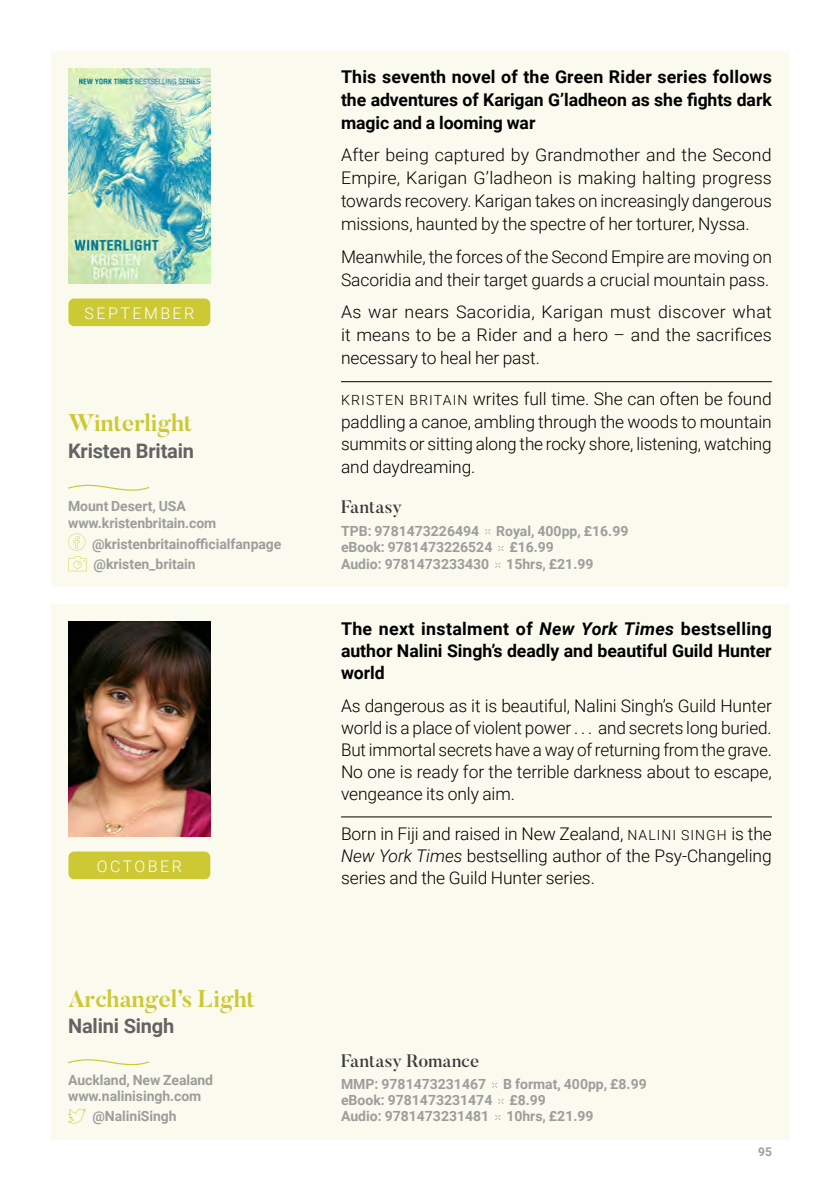
<style>
.page{position:relative;width:840px;height:1191px;background:#fff}
.page>*{position:absolute;margin:0;border:0;box-sizing:border-box;transform-origin:0 0}
.t1{font:700 24px "Butler";letter-spacing:-.005em;color:#cdc935}
.t2{font:700 20px "Roboto";letter-spacing:-.01em;color:#646363}
.t3{font:500 18px "Butler";color:#3c3c3b}
.t4{font:700 17.6px/22.8px "Roboto";letter-spacing:-.005em;color:#000;text-align:justify}
.t5{font:300 17.4px/22.8px "Roboto";letter-spacing:-.005em;color:#000;text-align:justify}
.t6{font:300 16px "Roboto";letter-spacing:.155em;color:#fff}
.t7{font:700 14px/16px "Roboto";color:#9d9d9c}
.t8{font:700 12px "Roboto";color:#9d9d9c}
.s1{font-size:14px}
.s2{font-style:italic}
</style>
<div class="page">
<div style="left:51px;top:51px;width:737px;height:536px;background:#fafaee"></div>
<svg style="left:68px;top:484px;width:81px;height:7px"></svg>
<svg style="left:68px;top:533px;width:17px;height:17px"></svg>
<svg style="left:68px;top:556px;width:19px;height:15px"></svg>
<hr style="left:341px;top:381px;width:430px;height:1px;background:#000">
<svg style="left:485px;top:529px;width:5px;height:5px"></svg>
<svg style="left:498px;top:546px;width:5px;height:5px"></svg>
<svg style="left:495px;top:562px;width:5px;height:6px"></svg>
<div style="left:68px;top:298px;width:142px;height:28px;background:#cdc935;border-radius:6px"></div>
<img style="left:68px;top:68px;width:142px;height:215px">
<div style="left:51px;top:604px;width:737px;height:536px;background:#fafaee"></div>
<svg style="left:68px;top:1059px;width:81px;height:6px"></svg>
<svg style="left:68px;top:1108px;width:18px;height:15px"></svg>
<hr style="left:341px;top:816px;width:430px;height:1px;background:#000">
<svg style="left:492px;top:1082px;width:5px;height:5px"></svg>
<svg style="left:498px;top:1098px;width:5px;height:6px"></svg>
<svg style="left:495px;top:1115px;width:5px;height:5px"></svg>
<div style="left:68px;top:851px;width:142px;height:28px;background:#cdc935;border-radius:6px"></div>
<img style="left:68px;top:621px;width:142px;height:215px">
<p class="t6" style="left:84px;top:302px;width:111px">SEPTEMBER</p>
<h1 class="t1" style="left:68px;top:408px;width:126px">Winterlight</h1>
<p class="t2" style="left:68px;top:437px;width:127px">Kristen Britain</p>
<p class="t7" style="left:68px;top:497px;width:150px;line-height:16.6px">Mount Desert, USA www.kristenbritain.com</p>
<p class="t7" style="left:92px;top:533px;width:191px;line-height:20.6px">@kristenbritainofficialfanpage @kristen_britain</p>
<p class="t6" style="left:97px;top:855px;width:86px">OCTOBER</p>
<h1 class="t1" style="left:68px;top:983px;width:188px">Archangel’s Light</h1>
<p class="t2" style="left:68px;top:1012px;width:108px">Nalini Singh</p>
<p class="t7" style="left:68px;top:1071px;width:146px">Auckland, New Zealand www.nalinisingh.com</p>
<p class="t7" style="left:92px;top:1108px;width:86px">@NaliniSingh</p>
<p class="t4" style="left:341px;top:65px;width:432px">This seventh novel of the Green Rider series follows the adventures of Karigan G’ladheon as she fights dark magic and a looming war</p>
<p class="t5" style="left:341px;top:143px;width:432px">After being captured by Grandmother and the Second Empire, Karigan G’ladheon is making halting progress towards recovery. Karigan takes on increasingly dangerous missions, haunted by the spectre of her torturer, Nyssa.</p>
<p class="t5" style="left:341px;top:244px;width:432px">Meanwhile, the forces of the Second Empire are moving on<br>Sacoridia and their target guards a crucial mountain pass.</p>
<p class="t5" style="left:341px;top:300px;width:432px">As war nears Sacoridia, Karigan must discover what it means to be a Rider and a hero – and the sacrifices necessary to heal her past.</p>
<p class="t5" style="left:341px;top:386px;width:432px"><span class="s1">KRISTEN BRITAIN</span> writes full time. She can often be found paddling a canoe, ambling through the woods to mountain summits or sitting along the rocky shore, listening, watching and daydreaming.</p>
<p class="t3" style="left:341px;top:495px;width:63px">Fantasy</p>
<p class="t7" style="left:341px;top:522px;width:289px;line-height:16.8px">TPB: 9781473226494 Royal, 400pp, £16.99 eBook: 9781473226524 £16.99<br>Audio: 9781473233430 15hrs, £21.99</p>
<p class="t4" style="left:341px;top:617px;width:432px;line-height:22px">The next instalment of <span class="s2">New York Times</span> bestselling author Nalini Singh’s deadly and beautiful Guild Hunter world</p>
<p class="t5" style="left:341px;top:693px;width:432px;line-height:22px">As dangerous as it is beautiful, Nalini Singh’s Guild Hunter world is a place of violent power . . . and secrets long buried.<br>But immortal secrets have a way of returning from the grave.<br>No one is ready for the terrible darkness about to escape, vengeance its only aim.</p>
<p class="t5" style="left:341px;top:822px;width:432px;line-height:22px">Born in Fiji and raised in New Zealand, <span class="s1">NALINI SINGH</span> is the <span class="s2">New York Times</span> bestselling author of the Psy-Changeling series and the Guild Hunter series.</p>
<p class="t3" style="left:341px;top:1049px;width:140px">Fantasy Romance</p>
<p class="t7" style="left:341px;top:1075px;width:307px">MMP: 9781473231467 B format, 400pp, £8.99 eBook: 9781473231474 £8.99<br>Audio: 9781473231481 10hrs, £21.99</p>
<p class="t8" style="left:757px;top:1143px;width:15px">95</p>
</div>
